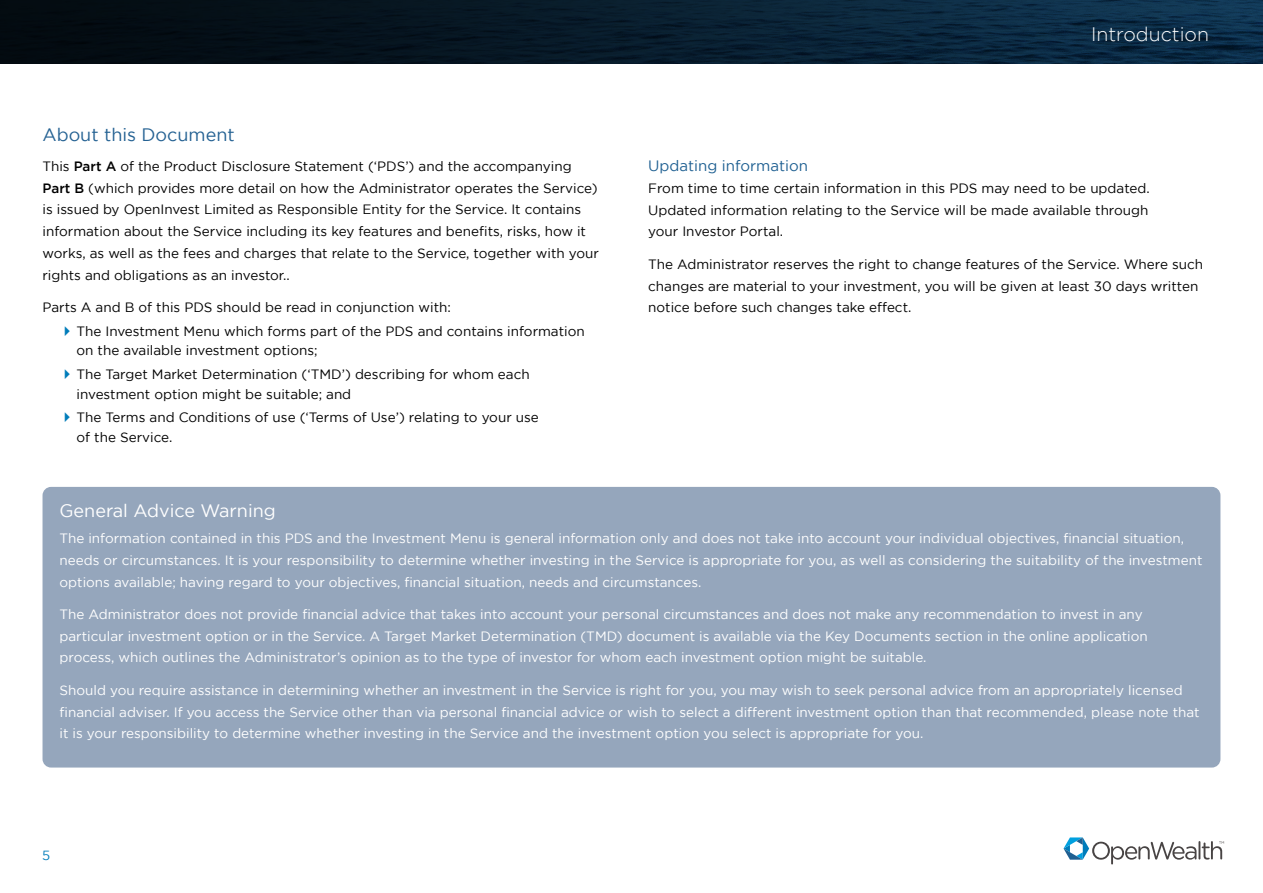
<style>
.page{position:relative;width:1263px;height:893px;background:#fff}
.page>*{position:absolute;margin:0;border:0;box-sizing:border-box;transform-origin:0 0}
.t1{font:300 19.5px "Gotham";color:#fff}
.t2{font:18px "Gotham";color:#fff}
.t3{font:18px "Gotham";color:#256293}
.t4{font:15px "Gotham";color:#1f6092}
.t5{font:13.5px/21.8px "Gotham";color:#fff}
.t6{font:13.5px/21.8px "Gotham";color:#000}
.t7{font:13.2px "Gotham";color:#007cba}
.s1{font-weight:500}
</style>
<div class="page">
<img style="left:0;top:0;width:1263px;height:64px">
<div style="left:43px;top:487px;width:1177px;height:280px;background:#95a6bc;border-radius:9px"></div>
<svg style="left:1063px;top:837px;width:161px;height:27px"></svg>
<h2 class="t3" style="left:43px;top:124px;width:194px">About this Document</h2>
<p class="t6" style="left:43px;top:155px;width:558px">This <span class="s1">Part A</span> of the Product Disclosure Statement (‘PDS’) and the accompanying <span class="s1">Part B</span> (which provides more detail on how the Administrator operates the Service) is issued by OpenInvest Limited as Responsible Entity for the Service. It contains information about the Service including its key features and benefits, risks, how it works, as well as the fees and charges that relate to the Service, together with your rights and obligations as an investor..</p>
<p class="t6" style="left:77px;top:295px;width:510px;line-height:23.7px;text-indent:-34px">Parts A and B of this PDS should be read in conjunction with:<br>The Investment Menu which forms part of the PDS and contains information</p>
<p class="t6" style="left:77px;top:338px;width:455px;line-height:23.7px">on the available investment options;<br>The Target Market Determination (‘TMD’) describing for whom each</p>
<p class="t6" style="left:77px;top:382px;width:464px;line-height:23.7px">investment option might be suitable; and<br>The Terms and Conditions of use (‘Terms of Use’) relating to your use</p>
<p class="t6" style="left:77px;top:426px;width:97px">of the Service.</p>
<h1 class="t1" style="left:1091px;top:23px;width:119px">Introduction</h1>
<p class="t4" style="left:648px;top:158px;width:161px">Updating information</p>
<p class="t6" style="left:648px;top:177px;width:503px;text-align:justify">From time to time certain information in this PDS may need to be updated.<br>Updated information relating to the Service will be made available through your Investor Portal.</p>
<p class="t6" style="left:648px;top:253px;width:556px">The Administrator reserves the right to change features of the Service. Where such changes are material to your investment, you will be given at least 30 days written notice before such changes take effect.</p>
<h2 class="t2" style="left:60px;top:501px;width:218px">General Advice Warning</h2>
<p class="t5" style="left:60px;top:527px;width:1144px">The information contained in this PDS and the Investment Menu is general information only and does not take into account your individual objectives, financial situation, needs or circumstances. It is your responsibility to determine whether investing in the Service is appropriate for you, as well as considering the suitability of the investment options available; having regard to your objectives, financial situation, needs and circumstances.</p>
<p class="t5" style="left:60px;top:603px;width:1090px">The Administrator does not provide financial advice that takes into account your personal circumstances and does not make any recommendation to invest in any particular investment option or in the Service. A Target Market Determination (TMD) document is available via the Key Documents section in the online application process, which outlines the Administrator’s opinion as to the type of investor for whom each investment option might be suitable.</p>
<p class="t5" style="left:60px;top:679px;width:1141px">Should you require assistance in determining whether an investment in the Service is right for you, you may wish to seek personal advice from an appropriately licensed financial adviser. If you access the Service other than via personal financial advice or wish to select a different investment option than that recommended, please note that it is your responsibility to determine whether investing in the Service and the investment option you select is appropriate for you.</p>
<p class="t7" style="left:42px;top:848px;width:10px">5</p>
</div>
